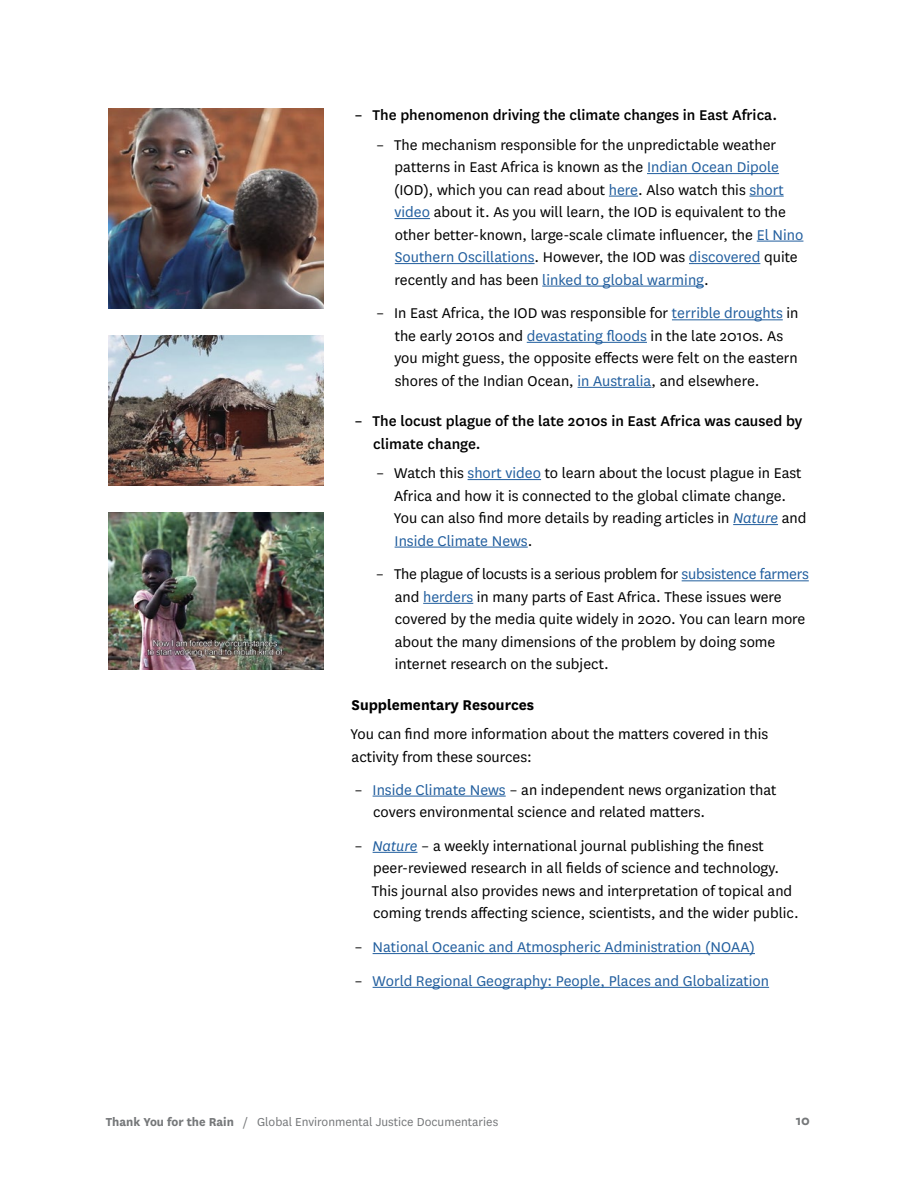
<style>
.page{position:relative;width:918px;height:1188px;background:#fff}
.page>*{position:absolute;margin:0;border:0;box-sizing:border-box;transform-origin:0 0}
.t1{font:16.5px/22.5px "National";color:#000}
.t2{font:500 16.5px/22.5px "National";color:#000}
.t3{font:16.5px "National";color:#215e9e}
.t4{font:700 16.5px "National";color:#000}
.t5{font:700 15px "National";color:#757779}
.t6{font:13.5px "National";color:#757779}
.s1{color:#215e9e}
.s2{font-style:italic;color:#215e9e}
.s3{color:#000}
.s4{font-weight:700}
</style>
<div class="page">
<hr style="left:647px;top:173px;width:132px;height:1px;background:#215e9e">
<svg style="left:609px;top:196px;width:29px;height:1px"></svg>
<hr style="left:749px;top:196px;width:35px;height:1px;background:#215e9e">
<hr style="left:395px;top:218px;width:35px;height:1px;background:#215e9e">
<hr style="left:757px;top:241px;width:46px;height:1px;background:#215e9e">
<hr style="left:395px;top:263px;width:140px;height:1px;background:#215e9e">
<hr style="left:689px;top:263px;width:71px;height:1px;background:#215e9e">
<hr style="left:542px;top:286px;width:162px;height:1px;background:#215e9e">
<hr style="left:672px;top:319px;width:111px;height:1px;background:#215e9e">
<hr style="left:527px;top:342px;width:120px;height:1px;background:#215e9e">
<hr style="left:578px;top:387px;width:74px;height:1px;background:#215e9e">
<hr style="left:468px;top:479px;width:73px;height:1px;background:#215e9e">
<hr style="left:733px;top:524px;width:45px;height:1px;background:#215e9e">
<hr style="left:395px;top:547px;width:133px;height:1px;background:#215e9e">
<hr style="left:682px;top:580px;width:127px;height:1px;background:#215e9e">
<hr style="left:423px;top:603px;width:50px;height:1px;background:#215e9e">
<hr style="left:373px;top:796px;width:133px;height:1px;background:#215e9e">
<hr style="left:373px;top:852px;width:44px;height:1px;background:#215e9e">
<hr style="left:373px;top:953px;width:382px;height:1px;background:#215e9e">
<hr style="left:373px;top:987px;width:396px;height:1px;background:#215e9e">
<img style="left:108px;top:336px;width:216px;height:149px">
<img style="left:108px;top:512px;width:216px;height:158px">
<img style="left:108px;top:108px;width:216px;height:201px">
<p class="t2" style="left:355px;top:103px;width:424px">– The phenomenon driving the climate changes in East Africa.</p>
<p class="t1" style="left:394px;top:133px;width:411px;text-indent:-18px">– The mechanism responsible for the unpredictable weather patterns in East Africa is known as the <span class="s1">Indian Ocean Dipole </span>(IOD), which you can read about <span class="s1">here</span>. Also watch this <span class="s1">short video</span> about it. As you will learn, the IOD is equivalent to the other better-known, large-scale climate influencer, the <span class="s1">El Nino Southern Oscillations</span>. However, the IOD was <span class="s1">discovered</span> quite recently and has been <span class="s1">linked to global warming</span>.</p>
<p class="t1" style="left:394px;top:301px;width:406px;text-indent:-18px">– In East Africa, the IOD was responsible for <span class="s1">terrible droughts</span> in the early 2010s and <span class="s1">devastating floods</span> in the late 2010s. As you might guess, the opposite effects were felt on the eastern shores of the Indian Ocean, <span class="s1">in Australia</span>, and elsewhere.</p>
<p class="t2" style="left:373px;top:409px;width:431px;text-indent:-19px">– The locust plague of the late 2010s in East Africa was caused by climate change.</p>
<p class="t1" style="left:394px;top:461px;width:414px;text-indent:-17px">– Watch this <span class="s1">short video</span> to learn about the locust plague in East Africa and how it is connected to the global climate change.<br>You can also find more details by reading articles in <span class="s2">Nature</span> and <span class="s1">Inside Climate News</span>.</p>
<p class="t1" style="left:395px;top:562px;width:416px;text-indent:-19px">– The plague of locusts is a serious problem for <span class="s1">subsistence farmers </span>and <span class="s1">herders</span> in many parts of East Africa. These issues were covered by the media quite widely in 2020. You can learn more about the many dimensions of the problem by doing some internet research on the subject.</p>
<p class="t4" style="left:352px;top:693px;width:184px">Supplementary Resources</p>
<p class="t1" style="left:350px;top:722px;width:419px">You can find more information about the matters covered in this activity from these sources:</p>
<p class="t1" style="left:373px;top:778px;width:405px;text-indent:-18px">– <span class="s1">Inside Climate News</span> – an independent news organization that covers environmental science and related matters.</p>
<p class="t1" style="left:372px;top:834px;width:429px;text-indent:-17px">– <span class="s2">Nature</span> – a weekly international journal publishing the finest peer-reviewed research in all fields of science and technology.<br>This journal also provides news and interpretation of topical and coming trends affecting science, scientists, and the wider public.</p>
<p class="t3" style="left:355px;top:936px;width:402px"><span class="s3">–</span> National Oceanic and Atmospheric Administration (NOAA)</p>
<p class="t3" style="left:355px;top:970px;width:416px"><span class="s3">–</span> World Regional Geography: People, Places and Globalization</p>
<p class="t6" style="left:106px;top:1113px;width:394px"><span class="s4">Thank You for the Rain</span> / Global Environmental Justice Documentaries</p>
<p class="t5" style="left:796px;top:1110px;width:16px">10</p>
</div>
